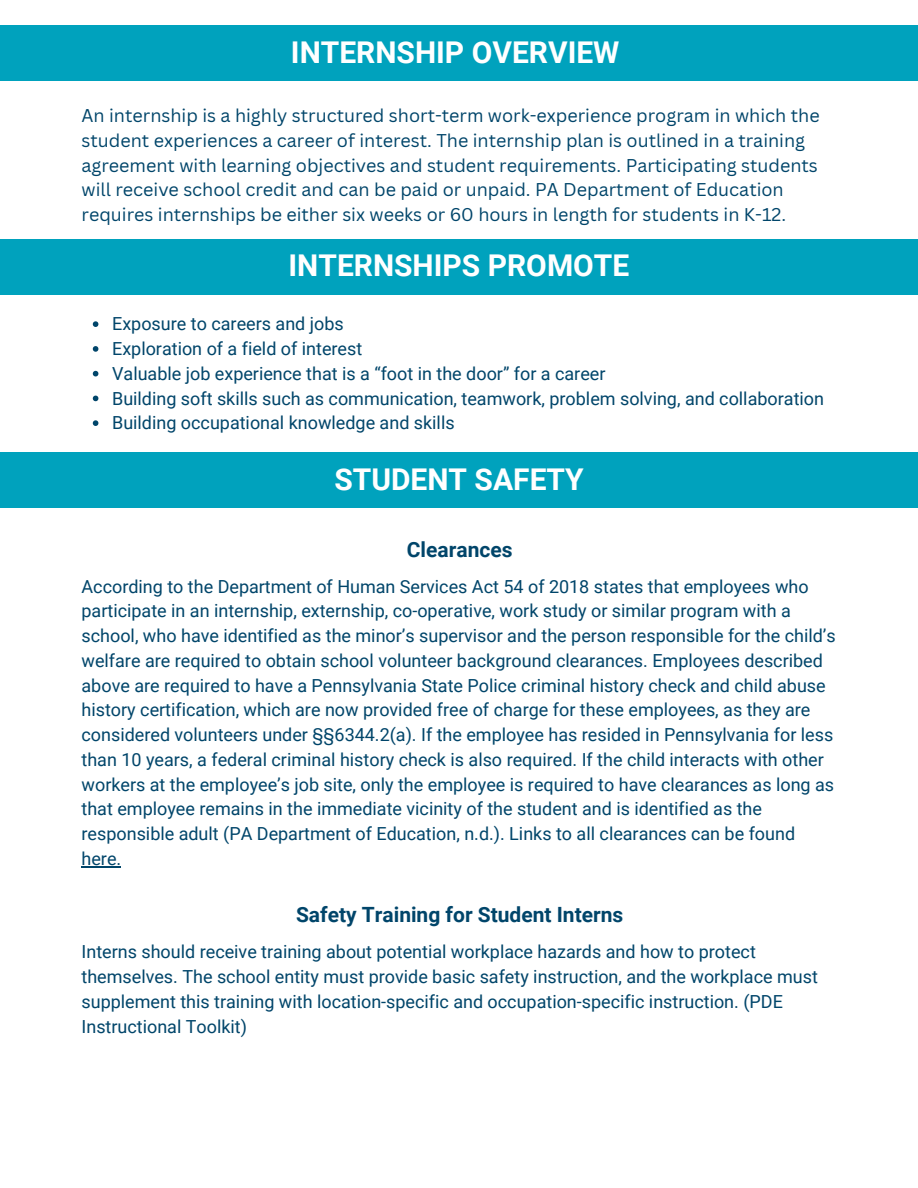
<style>
.page{position:relative;width:918px;height:1188px;background:#fff}
.page>*{position:absolute;margin:0;border:0;box-sizing:border-box;transform-origin:0 0}
.t1{font:700 30px "Roboto";color:#fff}
.t2{font:700 21px "Roboto";color:#00456a}
.t3{font:18px/24.8px "Roboto";color:#00456a}
.t4{font:18px/24.8px "Canva Sans";color:#00456a}
</style>
<div class="page">
<div style="left:0;top:26px;width:918px;height:55px;background:#00a2bd"></div>
<div style="left:0;top:239px;width:918px;height:56px;background:#00a2bd"></div>
<svg style="left:93px;top:321px;width:5px;height:6px"></svg>
<svg style="left:93px;top:346px;width:5px;height:6px"></svg>
<svg style="left:93px;top:371px;width:5px;height:5px"></svg>
<svg style="left:93px;top:396px;width:5px;height:5px"></svg>
<svg style="left:93px;top:420px;width:5px;height:6px"></svg>
<div style="left:0;top:453px;width:918px;height:55px;background:#00a2bd"></div>
<hr style="left:82px;top:866px;width:39px;height:1px;background:#00456a">
<h1 class="t1" style="left:291px;top:35px;width:330px">INTERNSHIP OVERVIEW</h1>
<h1 class="t4" style="left:82px;top:103px;width:740px">An internship is a highly structured short-term work-experience program in which the student experiences a career of interest. The internship plan is outlined in a training agreement with learning objectives and student requirements. Participating students will receive school credit and can be paid or unpaid. PA Department of Education requires internships be either six weeks or 60 hours in length for students in K-12.</h1>
<p class="t1" style="left:289px;top:248px;width:342px">INTERNSHIPS PROMOTE</p>
<p class="t3" style="left:112px;top:312px;width:233px">Exposure to careers and jobs</p>
<p class="t3" style="left:112px;top:337px;width:252px">Exploration of a field of interest</p>
<p class="t3" style="left:112px;top:361px;width:495px">Valuable job experience that is a “foot in the door” for a career</p>
<p class="t3" style="left:112px;top:386px;width:713px">Building soft skills such as communication, teamwork, problem solving, and collaboration</p>
<p class="t3" style="left:112px;top:411px;width:344px">Building occupational knowledge and skills</p>
<h1 class="t1" style="left:334px;top:462px;width:251px">STUDENT SAFETY</h1>
<h2 class="t2" style="left:407px;top:537px;width:107px">Clearances</h2>
<p class="t3" style="left:82px;top:574px;width:756px">According to the Department of Human Services Act 54 of 2018 states that employees who participate in an internship, externship, co-operative, work study or similar program with a school, who have identified as the minor’s supervisor and the person responsible for the child’s welfare are required to obtain school volunteer background clearances. Employees described above are required to have a Pennsylvania State Police criminal history check and child abuse history certification, which are now provided free of charge for these employees, as they are considered volunteers under §§6344.2(a). If the employee has resided in Pennsylvania for less than 10 years, a federal criminal history check is also required. If the child interacts with other workers at the employee’s job site, only the employee is required to have clearances as long as that employee remains in the immediate vicinity of the student and is identified as the responsible adult (PA Department of Education, n.d.). Links to all clearances can be found here.</p>
<h2 class="t2" style="left:296px;top:903px;width:329px">Safety Training for Student Interns</h2>
<p class="t3" style="left:82px;top:940px;width:738px">Interns should receive training about potential workplace hazards and how to protect themselves. The school entity must provide basic safety instruction, and the workplace must supplement this training with location-specific and occupation-specific instruction. (PDE Instructional Toolkit)</p>
</div>
